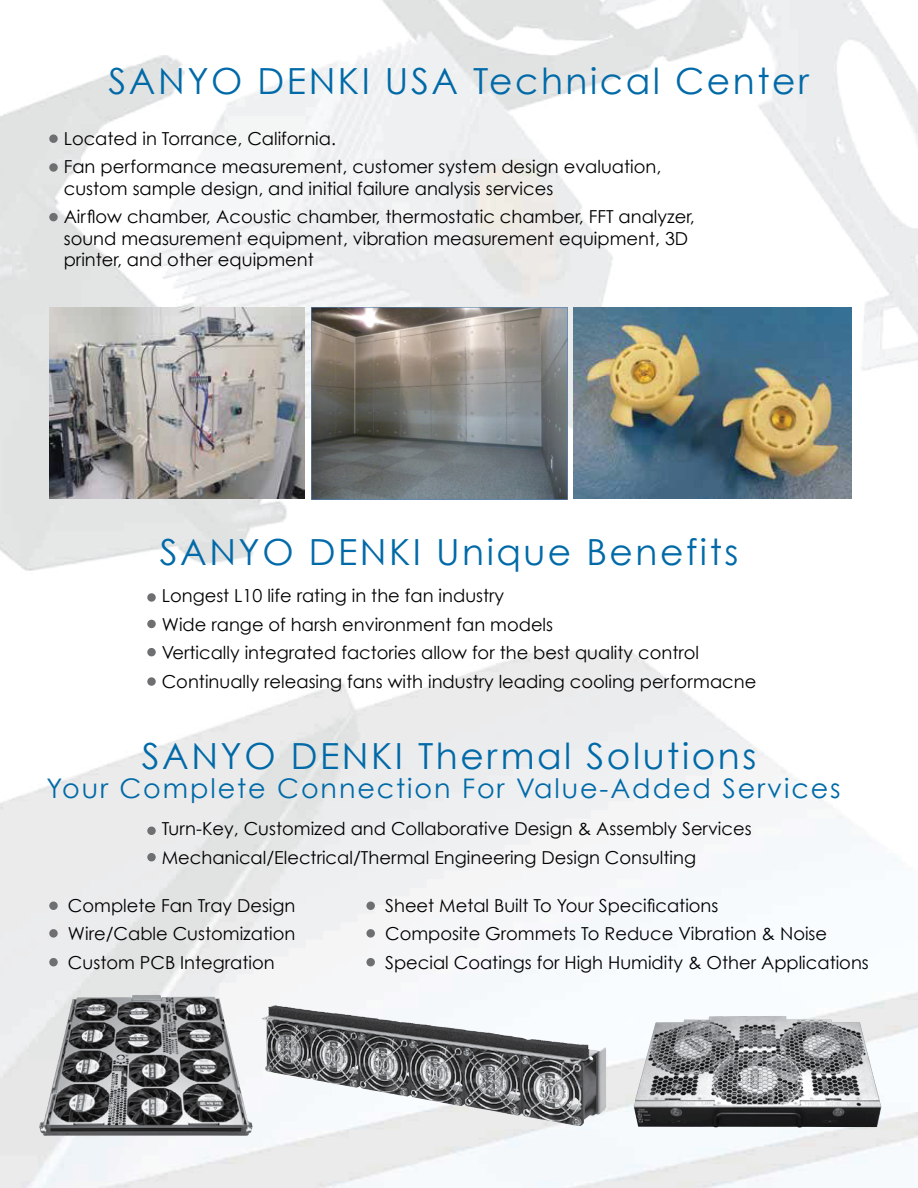
<style>
.page{position:relative;width:918px;height:1188px;background:#fff}
.page>*{position:absolute;margin:0;border:0;box-sizing:border-box;transform-origin:0 0}
.t1{font:36px "Century Gothic";letter-spacing:.07em;color:#006aa8}
.t2{font:27px "Century Gothic";letter-spacing:.07em;color:#006aa8}
.t3{font:17.85px/28.5px "Century Gothic";color:#000}
</style>
<div class="page">
<img style="left:0;top:0;width:918px;height:649px">
<div style="left:147px;top:827px;width:9px;height:8px;background:#6e6f71;border-radius:50%"></div>
<div style="left:147px;top:853px;width:9px;height:8px;background:#6e6f71;border-radius:50%"></div>
<div style="left:147px;top:593px;width:9px;height:9px;background:#6e6f71;border-radius:50%"></div>
<div style="left:147px;top:620px;width:9px;height:8px;background:#6e6f71;border-radius:50%"></div>
<div style="left:147px;top:677px;width:9px;height:9px;background:#6e6f71;border-radius:50%"></div>
<div style="left:147px;top:648px;width:9px;height:8px;background:#6e6f71;border-radius:50%"></div>
<div style="left:49px;top:958px;width:9px;height:8px;background:#6e6f71;border-radius:50%"></div>
<div style="left:49px;top:929px;width:9px;height:9px;background:#6e6f71;border-radius:50%"></div>
<div style="left:49px;top:902px;width:9px;height:8px;background:#6e6f71;border-radius:50%"></div>
<div style="left:366px;top:958px;width:9px;height:8px;background:#6e6f71;border-radius:50%"></div>
<div style="left:366px;top:929px;width:9px;height:9px;background:#6e6f71;border-radius:50%"></div>
<div style="left:366px;top:902px;width:9px;height:8px;background:#6e6f71;border-radius:50%"></div>
<div style="left:49px;top:134px;width:9px;height:9px;background:#6e6f71;border-radius:50%"></div>
<div style="left:49px;top:163px;width:9px;height:9px;background:#6e6f71;border-radius:50%"></div>
<div style="left:49px;top:213px;width:9px;height:8px;background:#6e6f71;border-radius:50%"></div>
<img style="left:574px;top:307px;width:278px;height:192px">
<img style="left:49px;top:307px;width:256px;height:192px">
<img style="left:634px;top:1016px;width:248px;height:112px">
<img style="left:39px;top:995px;width:214px;height:141px">
<img style="left:262px;top:1005px;width:344px;height:121px">
<img style="left:312px;top:307px;width:255px;height:192px">
<h1 class="t1" style="left:109px;top:56px;width:702px">SANYO DENKI USA Technical Center</h1>
<p class="t3" style="left:64px;top:124px;width:599px">Located in Torrance, California.<br>Fan performance measurement, customer system design evaluation,</p>
<p class="t3" style="left:64px;top:174px;width:633px">custom sample design, and initial failure analysis services<br>Airflow chamber, Acoustic chamber, thermostatic chamber, FFT analyzer,</p>
<p class="t3" style="left:64px;top:227px;width:626px;line-height:21.5px">sound measurement equipment, vibration measurement equipment, 3D printer, and other equipment</p>
<h1 class="t1" style="left:160px;top:527px;width:580px">SANYO DENKI Unique Benefits</h1>
<p class="t3" style="left:162px;top:581px;width:596px">Longest L10 life rating in the fan industry<br>Wide range of harsh environment fan models<br>Vertically integrated factories allow for the best quality control Continually releasing fans with industry leading cooling performacne</p>
<h1 class="t1" style="left:142px;top:731px;width:616px">SANYO DENKI Thermal Solutions</h1>
<h2 class="t2" style="left:47px;top:769px;width:796px">Your Complete Connection For Value-Added Services</h2>
<p class="t3" style="left:162px;top:814px;width:591px">Turn-Key, Customized and Collaborative Design &amp; Assembly Services<br>Mechanical/Electrical/Thermal Engineering Design Consulting</p>
<p class="t3" style="left:68px;top:891px;width:229px;text-align:justify">Complete Fan Tray Design Wire/Cable Customization Custom PCB Integration</p>
<p class="t3" style="left:385px;top:891px;width:485px">Sheet Metal Built To Your Specifications<br>Composite Grommets To Reduce Vibration &amp; Noise<br>Special Coatings for High Humidity &amp; Other Applications</p>
</div>
